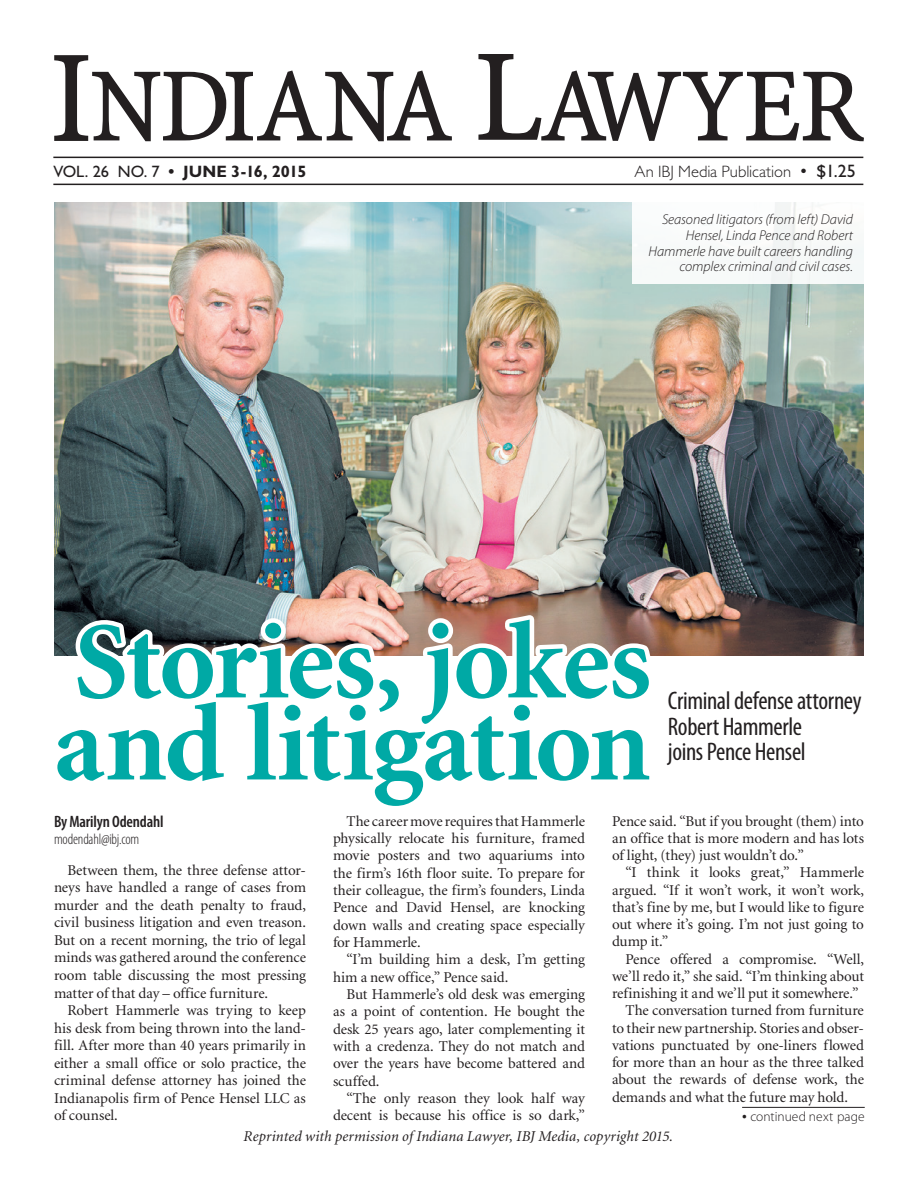
<style>
.page{position:relative;width:918px;height:1188px;background:#fff}
.page>*{position:absolute;margin:0;border:0;box-sizing:border-box;transform-origin:0 0}
.t1{font:700 109.5px "Minion";letter-spacing:-.02em;color:#00a9a5}
.t2{font:condensed 25.5px/25.5px "Myriad Pro";letter-spacing:-.015em;color:#231f20}
.t3{font:300 16.5px "Gill Sans";color:#231f20}
.t4{font:700 16.5px "Gill Sans";color:#231f20}
.t5{font:600 condensed 16.5px "Myriad Pro";letter-spacing:-.01em;color:#231f20}
.t6{font:15px/17.4px "Minion";letter-spacing:-.005em;color:#231f20;text-align:justify}
.t7{font:italic 15px "Minion";letter-spacing:.005em;color:#231f20}
.t8{font:300 condensed 15px "Myriad Pro";letter-spacing:-.015em;color:#231f20}
.t9{font:italic 300 14.25px/15.8px "Myriad Pro";letter-spacing:-.005em;color:#231f20;text-align:right}
.t10{font:300 13.5px "Myriad Pro";letter-spacing:.005em;color:#231f20}
.s1{font-weight:400}
.s2{font-weight:400;font-size:18px}
.s3{font-weight:700;font-stretch:condensed;font-size:16.5px}
</style>
<div class="page">
<svg style="left:54px;top:55px;width:398px;height:86px"></svg>
<svg style="left:478px;top:54px;width:386px;height:87px"></svg>
<hr style="left:53px;top:157px;width:810px;height:1px;background:#231f20">
<hr style="left:53px;top:184px;width:810px;height:1px;background:#231f20">
<img style="left:54px;top:202px;width:810px;height:454px">
<div style="left:633px;top:202px;width:231px;height:82px;background:#f7faf9"></div>
<img style="left:54px;top:609px;width:605px;height:47px">
<hr style="left:742px;top:1107px;width:123px;height:1px;background:#231f20">
<p class="t4" style="left:53px;top:162px;width:255px"><span class="s1">Vol. 26 No. 7</span> • JUNE 3-16, 2015</p>
<p class="t3" style="left:635px;top:163px;width:223px">An IBJ Media Publication <span class="s2">• $1.25</span></p>
<p class="t9" style="left:648px;top:211px;width:206px">Seasoned litigators (from left) David Hensel, Linda Pence and Robert Hammerle have built careers handling complex criminal and civil cases.</p>
<h1 class="t1" style="left:74px;top:607px;width:579px">Stories, jokes</h1>
<h1 class="t1" style="left:54px;top:689px;width:598px">and litigation</h1>
<h2 class="t2" style="left:668px;top:688px;width:195px">Criminal defense attorney<br>Robert Hammerle<br>joins Pence Hensel</h2>
<p class="t6" style="left:612px;top:813px;width:254px">Pence said. “But if you brought (them) into an office that is more modern and has lots of light, (they) just wouldn’t do.”</p>
<p class="t6" style="left:612px;top:865px;width:254px;text-indent:14px">“I think it looks great,” Hammerle argued. “If it won’t work, it won’t work, that’s fine by me, but I would like to figure out where it’s going. I’m not just going to dump it.”</p>
<p class="t6" style="left:626px;top:951px;width:240px">Pence offered a compromise. “Well,</p>
<p class="t6" style="left:612px;top:968px;width:254px">we’ll redo it,” she said. “I’m thinking about</p>
<p class="t6" style="left:612px;top:985px;width:248px">refinishing it and we’ll put it somewhere.”</p>
<p class="t6" style="left:626px;top:1003px;width:240px">The conversation turned from furniture</p>
<p class="t6" style="left:612px;top:1020px;width:254px">to their new partnership. Stories and obser-</p>
<p class="t6" style="left:612px;top:1037px;width:253px">vations punctuated by one-liners flowed</p>
<p class="t6" style="left:612px;top:1054px;width:254px">for more than an hour as the three talked</p>
<p class="t6" style="left:612px;top:1072px;width:254px">about the rewards of defense work, the</p>
<p class="t6" style="left:612px;top:1089px;width:237px">demands and what the future may hold.</p>
<p class="t10" style="left:742px;top:1109px;width:124px"><span class="s3">•</span> continued next page</p>
<p class="t7" style="left:244px;top:1129px;width:431px">Reprinted with permission of Indiana Lawyer, IBJ Media, copyright 2015.</p>
<p class="t6" style="left:333px;top:813px;width:254px;text-indent:14px">The career move requires that Hammerle physically relocate his furniture, framed movie posters and two aquariums into the firm’s 16th floor suite. To prepare for their colleague, the firm’s founders, Linda Pence and David Hensel, are knocking down walls and creating space especially for Hammerle.</p>
<p class="t6" style="left:333px;top:951px;width:253px;text-indent:14px">“I’m building him a desk, I’m getting him a new office,” Pence said.</p>
<p class="t6" style="left:333px;top:986px;width:254px;text-indent:14px">But Hammerle’s old desk was emerging as a point of contention. He bought the desk 25 years ago, later complementing it with a credenza. They do not match and over the years have become battered and scuffed.</p>
<p class="t6" style="left:333px;top:1090px;width:254px;text-align:right">“The only reason they look half way decent is because his office is so dark,”</p>
<p class="t5" style="left:54px;top:811px;width:111px">By Marilyn Odendahl</p>
<p class="t8" style="left:54px;top:830px;width:87px">modendahl@ibj.com</p>
<p class="t6" style="left:54px;top:862px;width:254px;text-indent:14px">Between them, the three defense attor&shy;neys have handled a range of cases from murder and the death penalty to fraud, civil business litigation and even treason.<br>But on a recent morning, the trio of legal minds was gathered around the conference room table discussing the most pressing matter of that day – office furniture.</p>
<p class="t6" style="left:54px;top:1002px;width:254px;text-indent:14px">Robert Hammerle was trying to keep his desk from being thrown into the land&shy;fill. After more than 40 years primarily in either a small office or solo practice, the criminal defense attorney has joined the Indianapolis firm of Pence Hensel LLC as of counsel.</p>
</div>
